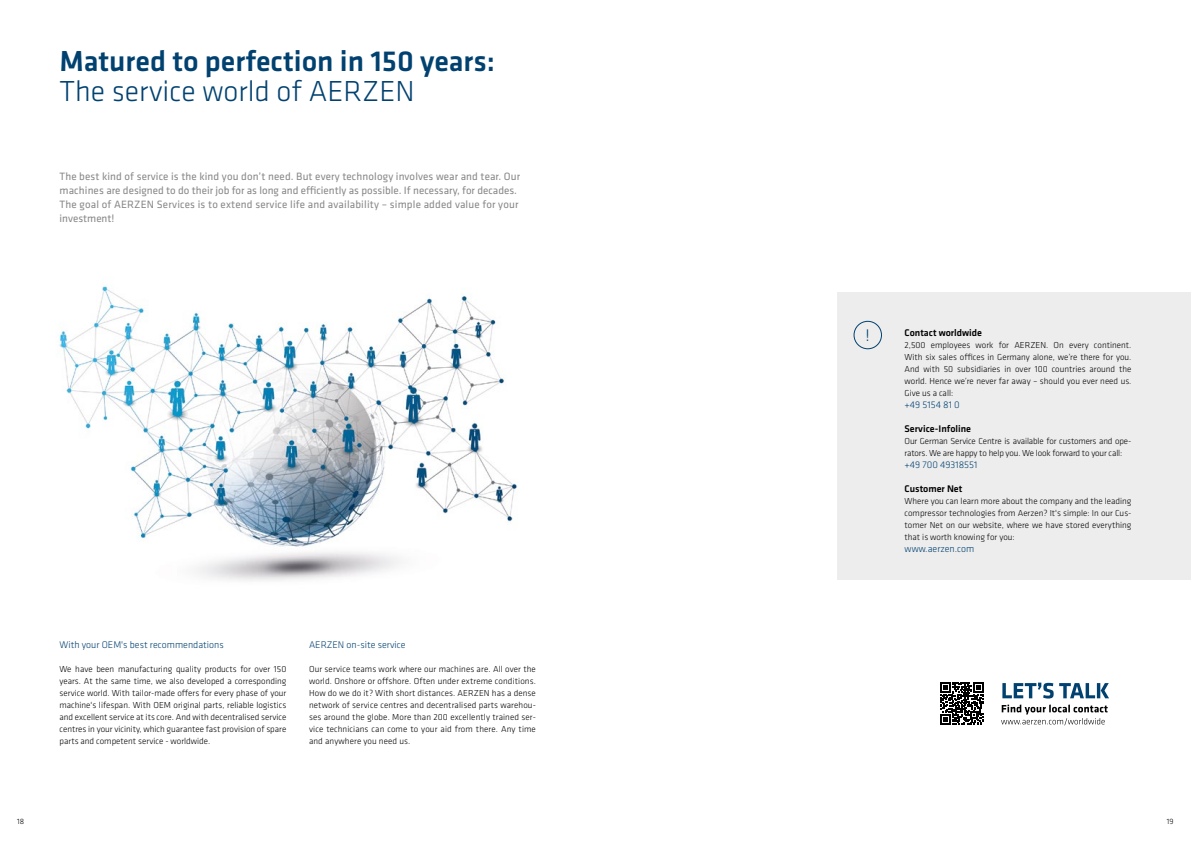
<style>
.page{position:relative;width:1191px;height:842px;background:#fff}
.page>*{position:absolute;margin:0;border:0;box-sizing:border-box;transform-origin:0 0}
.t1{font:500 30px "Klavika";color:#004170}
.t2{font:300 30px "Klavika";color:#004170}
.t3{font:300 17px "Klavika";color:#004170}
.t4{font:11px/14px "Klavika";letter-spacing:.01em;color:#878787}
.t5{font:300 10px "Klavika";color:#004170}
.t6{font:500 10px "Klavika";color:#000}
.t7{font:300 9px/12px "Klavika";color:#020203;text-align:justify}
.t8{font:300 8px "Klavika";color:#000}
</style>
<div class="page">
<div style="left:837px;top:292px;width:354px;height:288px;background:#ededed"></div>
<div style="left:853px;top:321px;width:29px;height:28px;border:1px solid #004170;border-radius:50%"></div>
<svg style="left:940px;top:682px;width:43px;height:43px"></svg>
<svg style="left:1002px;top:683px;width:107px;height:15px"></svg>
<svg style="left:1001px;top:704px;width:106px;height:21px"></svg>
<img style="left:59px;top:285px;width:458px;height:296px">
<h1 class="t1" style="left:60px;top:40px;width:437px">Matured to perfection in 150 years:</h1>
<h1 class="t2" style="left:60px;top:73px;width:356px">The service world of AERZEN</h1>
<p class="t4" style="left:60px;top:169px;width:462px">The best kind of service is the kind you don’t need. But every technology involves wear and tear. Our machines are designed to do their job for as long and efficiently as possible. If necessary, for decades.<br>The goal of AERZEN Services is to extend service life and availability – simple added value for your investment!</p>
<p class="t5" style="left:60px;top:639px;width:166px">With your OEM's best recommendations</p>
<p class="t7" style="left:60px;top:663px;width:228px">We have been manufacturing quality products for over 150 years. At the same time, we also developed a corresponding service world. With tailor-made offers for every phase of your machine's lifespan. With OEM original parts, reliable logistics and excellent service at its core. And with decentralised service centres in your vicinity, which guarantee fast provision of spare parts and competent service - worldwide.</p>
<p class="t5" style="left:309px;top:639px;width:98px">AERZEN on-site service</p>
<p class="t7" style="left:309px;top:663px;width:228px">Our service teams work where our machines are. All over the world. Onshore or offshore. Often under extreme conditions.<br>How do we do it? With short distances. AERZEN has a dense network of service centres and decentralised parts warehou&shy;ses around the globe. More than 200 excellently trained ser&shy;vice technicians can come to your aid from there. Any time and anywhere you need us.</p>
<h2 class="t3" style="left:865px;top:326px;width:6px">!</h2>
<p class="t6" style="left:904px;top:326px;width:79px">Contact worldwide</p>
<p class="t7" style="left:904px;top:339px;width:228px">2,500 employees work for AERZEN. On every continent.<br>With six sales offices in Germany alone, we’re there for you.<br>And with 50 subsidiaries in over 100 countries around the world. Hence we’re never far away – should you ever need us.<br>Give us a call:</p>
<p class="t5" style="left:904px;top:399px;width:57px">+49 5154 81 0</p>
<p class="t6" style="left:904px;top:422px;width:68px">Service-Infoline</p>
<p class="t7" style="left:904px;top:435px;width:228px">Our German Service Centre is available for customers and ope&shy;rators. We are happy to help you. We look forward to your call:</p>
<p class="t5" style="left:904px;top:459px;width:74px">+49 700 49318551</p>
<p class="t6" style="left:904px;top:482px;width:59px">Customer Net</p>
<p class="t7" style="left:904px;top:495px;width:228px">Where you can learn more about the company and the leading compressor technologies from Aerzen? It's simple: In our Cus&shy;tomer Net on our website, where we have stored everything that is worth knowing for you:</p>
<p class="t5" style="left:904px;top:543px;width:71px">www.aerzen.com</p>
<p class="t8" style="left:17px;top:816px;width:9px">18</p>
<p class="t8" style="left:1166px;top:816px;width:8px">19</p>
</div>
